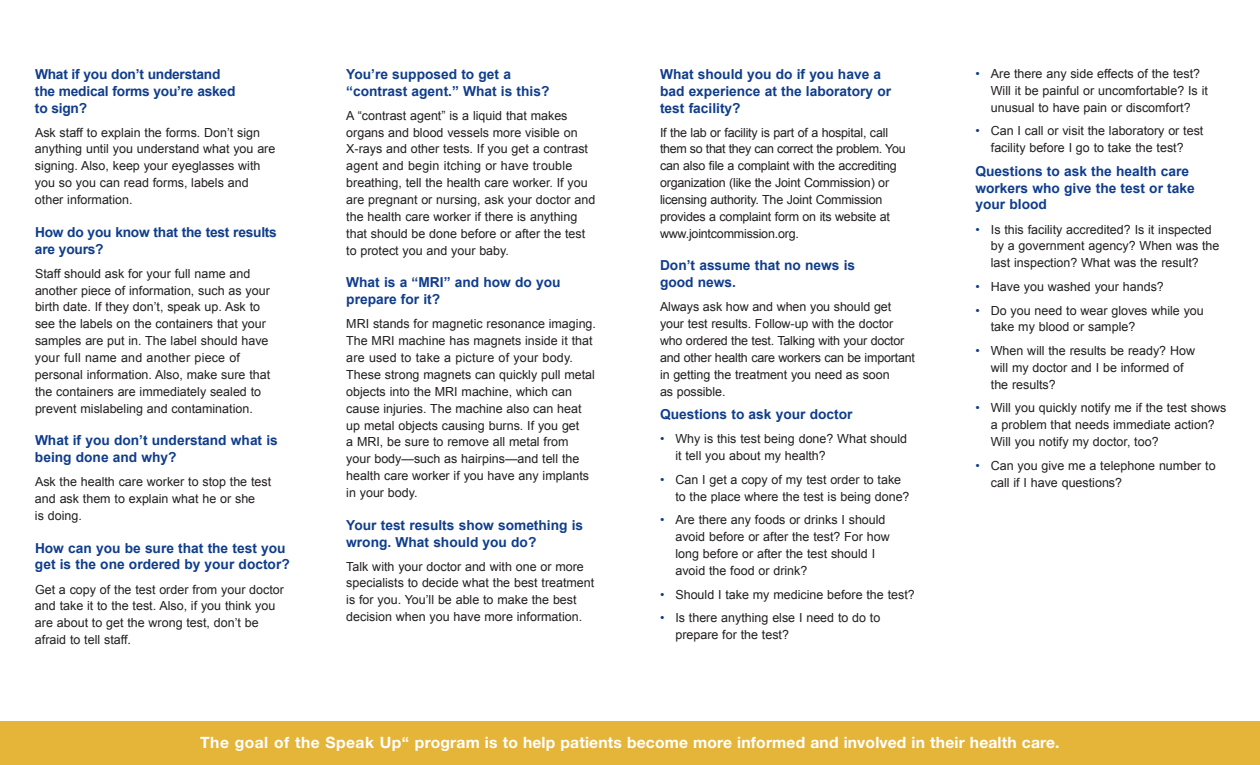
<style>
.page{position:relative;width:1260px;height:765px;background:#fff}
.page>*{position:absolute;margin:0;border:0;box-sizing:border-box;transform-origin:0 0}
.t1{font:700 15.62px "Helvetica Neue";letter-spacing:.01em;color:#fff}
.t2{font:700 13.75px/16.9px "Arial";color:#103d8c}
.t3{font:12.5px/16.9px "Arial";color:#231f20}
.s1{color:#103d8c}
</style>
<div class="page">
<div style="left:0;top:721px;width:1260px;height:44px;background:#e5b53a"></div>
<p class="t2" style="left:35px;top:66px;width:202px">What if you don’t understand the medical forms you’re asked to sign?</p>
<p class="t3" style="left:35px;top:124px;width:242px">Ask staff to explain the forms. Don’t sign anything until you understand what you are signing. Also, keep your eyeglasses with you so you can read forms, labels and other information.</p>
<p class="t2" style="left:35px;top:224px;width:243px">How do you know that the test results are yours?</p>
<p class="t3" style="left:35px;top:265px;width:237px">Staff should ask for your full name and another piece of information, such as your birth date. If they don’t, speak up. Ask to see the labels on the containers that your samples are put in. The label should have your full name and another piece of personal information. Also, make sure that the containers are immediately sealed to prevent mislabeling and contamination.</p>
<p class="t2" style="left:35px;top:432px;width:244px">What if you don’t understand what is being done and why?</p>
<p class="t3" style="left:35px;top:473px;width:238px">Ask the health care worker to stop the test and ask them to explain what he or she<br>is doing.</p>
<p class="t2" style="left:35px;top:539px;width:256px">How can you be sure that the test you get is the one ordered by your doctor?</p>
<p class="t3" style="left:35px;top:581px;width:251px">Get a copy of the test order from your doctor and take it to the test. Also, if you think you are about to get the wrong test, don’t be afraid to tell staff.</p>
<p class="t2" style="left:346px;top:66px;width:205px">You’re supposed to get a “contrast agent.” What is this?</p>
<p class="t3" style="left:346px;top:107px;width:251px">A “contrast agent” is a liquid that makes organs and blood vessels more visible on X-rays and other tests. If you get a contrast agent and begin itching or have trouble breathing, tell the health care worker. If you are pregnant or nursing, ask your doctor and the health care worker if there is anything that should be done before or after the test to protect you and your baby.</p>
<p class="t2" style="left:346px;top:274px;width:216px">What is a “MRI” and how do you prepare for it?</p>
<p class="t3" style="left:346px;top:316px;width:251px">MRI stands for magnetic resonance imaging.<br>The MRI machine has magnets inside it that are used to take a picture of your body.<br>These strong magnets can quickly pull metal objects into the MRI machine, which can cause injuries. The machine also can heat up metal objects causing burns. If you get<br>a MRI, be sure to remove all metal from<br>your body—such as hairpins—and tell the health care worker if you have any implants in your body.</p>
<p class="t2" style="left:346px;top:516px;width:238px">Your test results show something is wrong. What should you do?</p>
<p class="t3" style="left:346px;top:558px;width:250px">Talk with your doctor and with one or more specialists to decide what the best treatment is for you. You’ll be able to make the best decision when you have more information.</p>
<p class="t2" style="left:660px;top:66px;width:233px">What should you do if you have a bad experience at the laboratory or test facility?</p>
<p class="t3" style="left:660px;top:124px;width:247px">If the lab or facility is part of a hospital, call them so that they can correct the problem. You can also file a complaint with the accrediting organization (like the Joint Commission) or licensing authority. The Joint Commission provides a complaint form on its website at www.jointcommission.org.</p>
<p class="t2" style="left:660px;top:257px;width:197px">Don’t assume that no news is good news.</p>
<p class="t3" style="left:660px;top:299px;width:256px">Always ask how and when you should get your test results. Follow-up with the doctor who ordered the test. Talking with your doctor and other health care workers can be important in getting the treatment you need as soon<br>as possible.</p>
<p class="t2" style="left:660px;top:406px;width:194px">Questions to ask your doctor</p>
<p class="t3" style="left:675px;top:431px;width:233px;text-indent:-15px"><span class="s1">•</span> Why is this test being done? What should it tell you about my health?</p>
<p class="t3" style="left:675px;top:471px;width:236px;text-indent:-15px"><span class="s1">•</span> Can I get a copy of my test order to take to the place where the test is being done?</p>
<p class="t3" style="left:675px;top:512px;width:216px;text-indent:-15px"><span class="s1">•</span> Are there any foods or drinks I should avoid before or after the test? For how long before or after the test should I avoid the food or drink?</p>
<p class="t3" style="left:660px;top:586px;width:256px"><span class="s1">•</span> Should I take my medicine before the test?</p>
<p class="t3" style="left:675px;top:610px;width:207px;text-indent:-15px"><span class="s1">•</span> Is there anything else I need to do to prepare for the test?</p>
<p class="t3" style="left:991px;top:65px;width:219px;text-indent:-15px"><span class="s1">•</span> Are there any side effects of the test?<br>Will it be painful or uncomfortable? Is it unusual to have pain or discomfort?</p>
<p class="t3" style="left:975px;top:122px;width:229px;text-align:center"><span class="s1">•</span> Can I call or visit the laboratory or test facility before I go to take the test?</p>
<p class="t2" style="left:975px;top:163px;width:221px">Questions to ask the health care workers who give the test or take your blood</p>
<p class="t3" style="left:991px;top:221px;width:230px;text-indent:-15px"><span class="s1">•</span> Is this facility accredited? Is it inspected by a government agency? When was the last inspection? What was the result?</p>
<p class="t3" style="left:975px;top:278px;width:190px"><span class="s1">•</span> Have you washed your hands?</p>
<p class="t3" style="left:991px;top:302px;width:214px;text-indent:-15px"><span class="s1">•</span> Do you need to wear gloves while you take my blood or sample?</p>
<p class="t3" style="left:991px;top:342px;width:206px;text-indent:-15px"><span class="s1">•</span> When will the results be ready? How will my doctor and I be informed of the results?</p>
<p class="t3" style="left:991px;top:400px;width:237px;text-indent:-15px"><span class="s1">•</span> Will you quickly notify me if the test shows a problem that needs immediate action?<br>Will you notify my doctor, too?</p>
<p class="t3" style="left:991px;top:457px;width:226px;text-indent:-15px"><span class="s1">•</span> Can you give me a telephone number to call if I have questions?</p>
<p class="t1" style="left:200px;top:737px;width:861px">The goal of the Speak Up“ program is to help patients become more informed and involved in their health care.</p>
</div>
